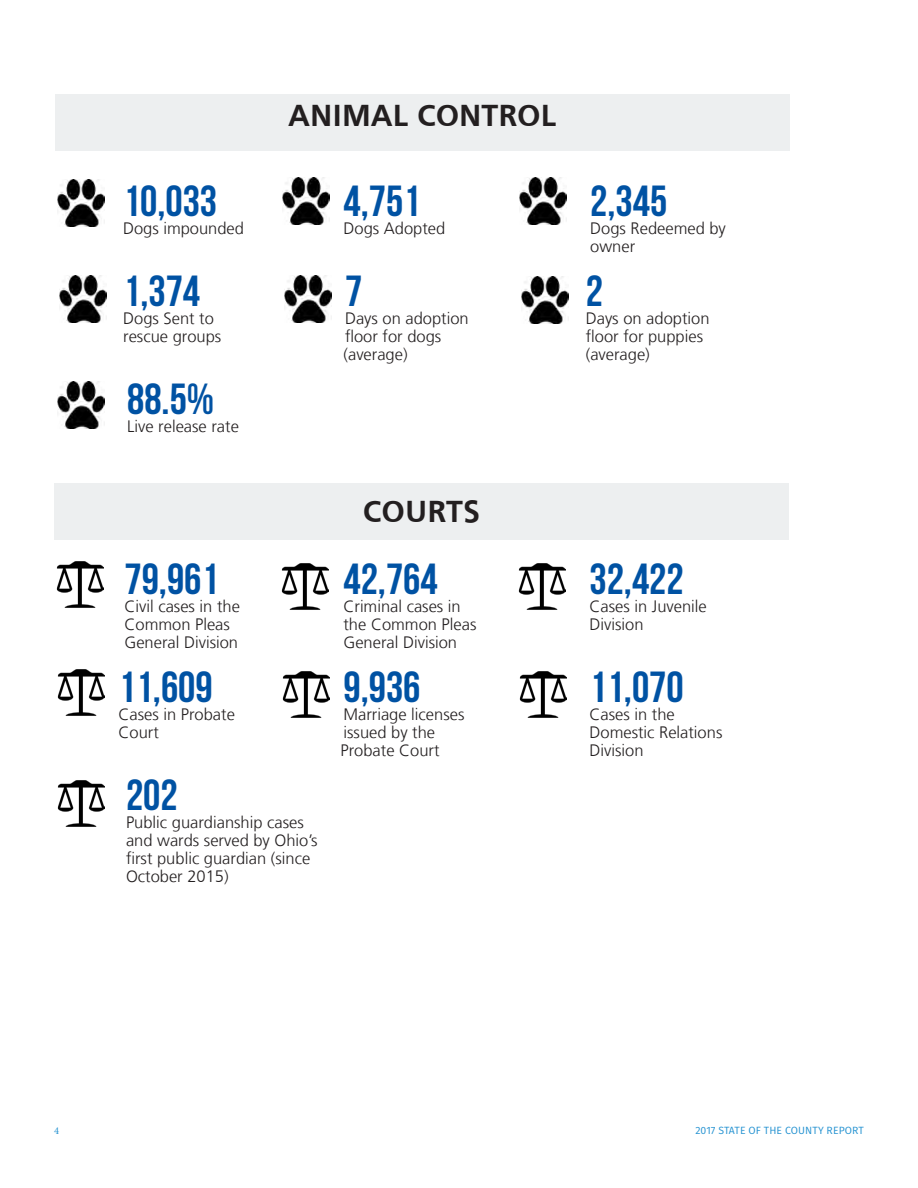
<style>
.page{position:relative;width:918px;height:1188px;background:#fff}
.page>*{position:absolute;margin:0;border:0;box-sizing:border-box;transform-origin:0 0}
.Box_Header_Text{font:43.5px "Bebas Neue";color:#0052a3}
.Box_Header_Text-2{font:700 31.5px "Frutiger";color:#231f20}
.Box_Header_Text-3{font:300 16.5px/18px "Frutiger";color:#231f20}
.t1{font:10.5px "Fira Sans";letter-spacing:.01em;color:#2492d1}
</style>
<div class="page">
<div style="left:55px;top:94px;width:735px;height:57px;background:#edeff0"></div>
<img style="left:58px;top:179px;width:47px;height:47px">
<img style="left:283px;top:178px;width:47px;height:47px">
<img style="left:520px;top:178px;width:47px;height:47px">
<img style="left:59px;top:275px;width:47px;height:47px">
<img style="left:284px;top:275px;width:47px;height:47px">
<img style="left:521px;top:277px;width:47px;height:47px">
<img style="left:58px;top:381px;width:47px;height:47px">
<div style="left:54px;top:484px;width:735px;height:56px;background:#edeff0"></div>
<img style="left:56px;top:561px;width:47px;height:47px">
<img style="left:281px;top:563px;width:47px;height:47px">
<img style="left:518px;top:563px;width:47px;height:47px">
<img style="left:58px;top:669px;width:47px;height:47px">
<img style="left:283px;top:671px;width:47px;height:47px">
<img style="left:520px;top:671px;width:47px;height:47px">
<img style="left:58px;top:780px;width:47px;height:47px">
<p class="Box_Header_Text" style="left:123px;top:177px;width:96px">10,033</p>
<p class="Box_Header_Text-3" style="left:123px;top:220px;width:123px">Dogs impounded</p>
<p class="Box_Header_Text" style="left:123px;top:267px;width:78px">1,374</p>
<p class="Box_Header_Text-3" style="left:123px;top:310px;width:100px">Dogs Sent to rescue groups</p>
<p class="Box_Header_Text" style="left:127px;top:375px;width:89px">88.5%</p>
<p class="Box_Header_Text-3" style="left:127px;top:418px;width:113px">Live release rate</p>
<p class="Box_Header_Text" style="left:124px;top:555px;width:96px">79,961</p>
<p class="Box_Header_Text-3" style="left:124px;top:598px;width:117px">Civil cases in the<br>Common Pleas<br>General Division</p>
<p class="Box_Header_Text" style="left:118px;top:663px;width:96px">11,609</p>
<p class="Box_Header_Text-3" style="left:118px;top:706px;width:118px">Cases in Probate<br>Court</p>
<p class="Box_Header_Text-2" style="left:288px;top:97px;width:270px">ANIMAL CONTROL</p>
<p class="Box_Header_Text" style="left:344px;top:177px;width:78px">4,751</p>
<p class="Box_Header_Text-3" style="left:344px;top:220px;width:103px">Dogs Adopted</p>
<p class="Box_Header_Text" style="left:345px;top:267px;width:19px">7</p>
<p class="Box_Header_Text-3" style="left:345px;top:310px;width:125px">Days on adoption floor for dogs</p>
<p class="Box_Header_Text-3" style="left:343px;top:346px;width:66px">(average)</p>
<p class="Box_Header_Text-2" style="left:363px;top:493px;width:119px">COURTS</p>
<p class="Box_Header_Text" style="left:344px;top:555px;width:96px">42,764</p>
<p class="Box_Header_Text-3" style="left:344px;top:598px;width:134px">Criminal cases in the Common Pleas<br>General Division</p>
<p class="Box_Header_Text" style="left:344px;top:663px;width:78px">9,936</p>
<p class="Box_Header_Text-3" style="left:344px;top:706px;width:122px">Marriage licenses</p>
<p class="Box_Header_Text-3" style="left:340px;top:724px;width:101px">issued by the<br>Probate Court</p>
<p class="Box_Header_Text" style="left:126px;top:771px;width:53px">202</p>
<p class="Box_Header_Text-3" style="left:126px;top:814px;width:193px">Public guardianship cases and wards served by Ohio’s first public guardian (since<br>October 2015)</p>
<p class="Box_Header_Text" style="left:590px;top:177px;width:78px">2,345</p>
<p class="Box_Header_Text-3" style="left:590px;top:220px;width:137px">Dogs Redeemed by owner</p>
<p class="Box_Header_Text" style="left:586px;top:267px;width:19px">2</p>
<p class="Box_Header_Text-3" style="left:586px;top:310px;width:125px">Days on adoption floor for puppies (average)</p>
<p class="Box_Header_Text" style="left:590px;top:555px;width:96px">32,422</p>
<p class="Box_Header_Text-3" style="left:590px;top:598px;width:119px">Cases in Juvenile</p>
<p class="Box_Header_Text-3" style="left:590px;top:616px;width:56px">Division</p>
<p class="Box_Header_Text" style="left:590px;top:663px;width:96px">11,070</p>
<p class="Box_Header_Text-3" style="left:590px;top:706px;width:87px">Cases in the</p>
<p class="Box_Header_Text-3" style="left:590px;top:724px;width:134px">Domestic Relations<br>Division</p>
<p class="t1" style="left:695px;top:1123px;width:170px">2017 STATE OF THE COUNTY REPORT</p>
</div>
